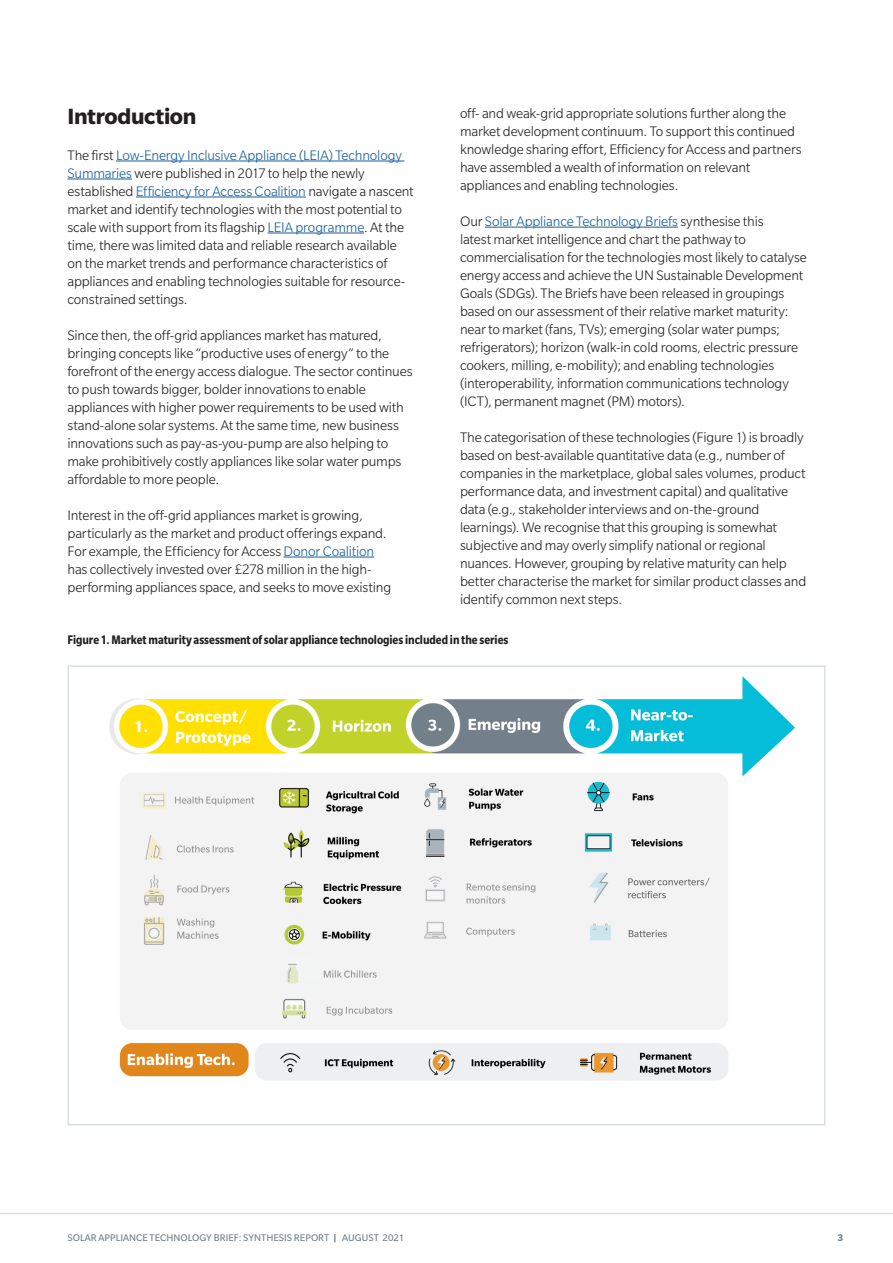
<style>
.page{position:relative;width:893px;height:1263px;background:#fff}
.page>*{position:absolute;margin:0;border:0;box-sizing:border-box;transform-origin:0 0}
.Body_Text{font:700 24px "Slate Std";letter-spacing:-.015em;color:#231f20}
.Body_Text-2{font:300 15px/18px "Slate Std";letter-spacing:-.01em;color:#231f20}
.Figures_Headers{font:700 condensed 13.5px "Slate Std";letter-spacing:-.005em;color:#231f20}
.t1{font:10.5px "Slate Std";color:#727f8a}
.t2{font:700 10.5px "Slate Std";color:#727f8a}
.s1{color:#175d9e}
.s2{font-weight:700}
</style>
<div class="page">
<hr style="left:0;top:1213px;width:893px;height:1px;background:#dadfe3">
<img style="left:67px;top:676px;width:728px;height:421px">
<hr style="left:116px;top:161px;width:288px;height:1px;background:#175d9e">
<hr style="left:68px;top:179px;width:64px;height:1px;background:#175d9e">
<hr style="left:136px;top:197px;width:170px;height:1px;background:#175d9e">
<hr style="left:268px;top:233px;width:96px;height:1px;background:#175d9e">
<hr style="left:284px;top:557px;width:90px;height:1px;background:#175d9e">
<hr style="left:485px;top:227px;width:193px;height:1px;background:#175d9e">
<div style="left:68px;top:665px;width:757px;height:460px;border:2px solid #dadfe3"></div>
<p class="Body_Text" style="left:68px;top:103px;width:130px">Introduction</p>
<p class="Body_Text-2" style="left:68px;top:146px;width:348px">The first <span class="s1">Low-Energy Inclusive Appliance (LEIA) Technology Summaries</span> were published in 2017 to help the newly established <span class="s1">Efficiency for Access Coalition</span> navigate a nascent market and identify technologies with the most potential to scale with support from its flagship <span class="s1">LEIA programme</span>. At the time, there was limited data and reliable research available on the market trends and performance characteristics of appliances and enabling technologies suitable for resource&shy;constrained settings.</p>
<p class="Body_Text-2" style="left:68px;top:326px;width:347px">Since then, the off-grid appliances market has matured, bringing concepts like “productive uses of energy” to the forefront of the energy access dialogue. The sector continues to push towards bigger, bolder innovations to enable appliances with higher power requirements to be used with stand-alone solar systems. At the same time, new business innovations such as pay-as-you-pump are also helping to make prohibitively costly appliances like solar water pumps affordable to more people.</p>
<p class="Body_Text-2" style="left:68px;top:506px;width:325px">Interest in the off-grid appliances market is growing, particularly as the market and product offerings expand.<br>For example, the Efficiency for Access <span class="s1">Donor Coalition </span>has collectively invested over £278 million in the high&shy;performing appliances space, and seeks to move existing</p>
<p class="Body_Text-2" style="left:460px;top:104px;width:343px">off- and weak-grid appropriate solutions further along the market development continuum. To support this continued knowledge sharing effort, Efficiency for Access and partners have assembled a wealth of information on relevant appliances and enabling technologies.</p>
<p class="Body_Text-2" style="left:460px;top:212px;width:348px">Our <span class="s1">Solar Appliance Technology Briefs</span> synthesise this<br>latest market intelligence and chart the pathway to commercialisation for the technologies most likely to catalyse energy access and achieve the UN Sustainable Development Goals (SDGs). The Briefs have been released in groupings based on our assessment of their relative market maturity: near to market (fans, TVs); emerging (solar water pumps; refrigerators); horizon (walk-in cold rooms, electric pressure cookers, milling, e-mobility); and enabling technologies (interoperability, information communications technology (ICT), permanent magnet (PM) motors).</p>
<p class="Body_Text-2" style="left:460px;top:428px;width:348px">The categorisation of these technologies (Figure 1) is broadly based on best-available quantitative data (e.g., number of companies in the marketplace, global sales volumes, product performance data, and investment capital) and qualitative data (e.g., stakeholder interviews and on-the-ground learnings). We recognise that this grouping is somewhat subjective and may overly simplify national or regional nuances. However, grouping by relative maturity can help better characterise the market for similar product classes and identify common next steps.</p>
<p class="Figures_Headers" style="left:68px;top:633px;width:442px">Figure 1. Market maturity assessment of solar appliance technologies included in the series</p>
<p class="t1" style="left:68px;top:1232px;width:338px">SOLAR APPLIANCE TECHNOLOGY BRIEF: SYNTHESIS REPORT <span class="s2">|</span> AUGUST 2021</p>
<p class="t2" style="left:838px;top:1232px;width:7px">3</p>
</div>
